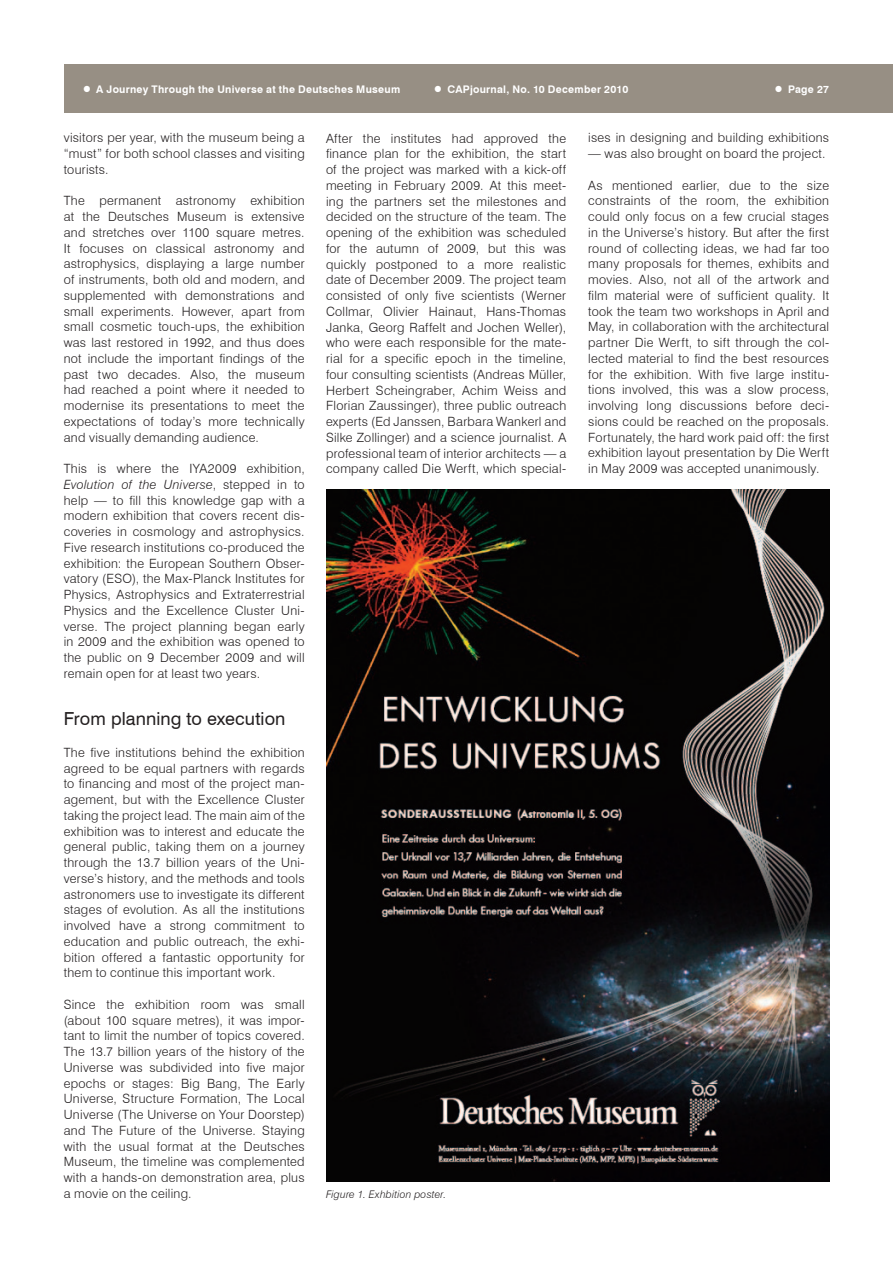
<style>
.page{position:relative;width:893px;height:1263px;background:#fff}
.page>*{position:absolute;margin:0;border:0;box-sizing:border-box;transform-origin:0 0}
.t1{font:18px "Swiss 721 BT";letter-spacing:.005em;color:#231f20}
.t2{font:300 12.75px/15.8px "Swiss 721 BT";letter-spacing:.02em;color:#231f20;text-align:justify}
.t3{font:700 10.5px "Swiss 721 BT";letter-spacing:.025em;color:#fff}
.t4{font:italic 300 10.5px "Swiss 721 BT";letter-spacing:.02em;color:#231f20}
.s1{font-size:21px}
.s2{font-style:italic}
</style>
<div class="page">
<div style="left:428px;top:64px;width:465px;height:49px;background:#978f84"></div>
<div style="left:64px;top:64px;width:365px;height:49px;background:#978f84"></div>
<img style="left:326px;top:489px;width:504px;height:692px">
<p class="t3" style="left:81px;top:83px;width:321px"><span class="s1">•</span> A Journey Through the Universe at the Deutsches Museum</p>
<p class="t3" style="left:432px;top:83px;width:198px"><span class="s1">•</span> CAPjournal, No. 10 December 2010</p>
<p class="t3" style="left:772px;top:83px;width:58px"><span class="s1">•</span> Page 27</p>
<p class="t2" style="left:326px;top:130px;width:242px">After the institutes had approved the finance plan for the exhibition, the start of the project was marked with a kick-off meeting in February 2009. At this meet&shy;ing the partners set the milestones and decided on the structure of the team. The opening of the exhibition was scheduled for the autumn of 2009, but this was quickly postponed to a more realistic date of December 2009. The project team consisted of only five scientists (Werner Collmar, Olivier Hainaut, Hans-Thomas Janka, Georg Raffelt and Jochen Weller), who were each responsible for the mate&shy;rial for a specific epoch in the timeline, four consulting scientists (Andreas Müller, Herbert Scheingraber, Achim Weiss and Florian Zaussinger), three public outreach experts (Ed Janssen, Barbara Wankerl and Silke Zollinger) and a science journalist. A professional team of interior architects — a company called Die Werft, which special-</p>
<p class="t2" style="left:588px;top:130px;width:242px">ises in designing and building exhibitions</p>
<p class="t2" style="left:588px;top:146px;width:239px">— was also brought on board the project.</p>
<p class="t2" style="left:588px;top:177px;width:242px">As mentioned earlier, due to the size constraints of the room, the exhibition could only focus on a few crucial stages in the Universe’s history. But after the first round of collecting ideas, we had far too many proposals for themes, exhibits and movies. Also, not all of the artwork and film material were of sufficient quality. It took the team two workshops in April and May, in collaboration with the architectural partner Die Werft, to sift through the col&shy;lected material to find the best resources for the exhibition. With five large institu&shy;tions involved, this was a slow process, involving long discussions before deci&shy;sions could be reached on the proposals.<br>Fortunately, the hard work paid off: the first exhibition layout presentation by Die Werft in May 2009 was accepted unanimously.</p>
<p class="t2" style="left:64px;top:130px;width:242px">visitors per year, with the museum being a “must” for both school classes and visiting tourists.</p>
<p class="t2" style="left:64px;top:193px;width:242px">The permanent astronomy exhibition at the Deutsches Museum is extensive and stretches over 1100 square metres.<br>It focuses on classical astronomy and astrophysics, displaying a large number of instruments, both old and modern, and supplemented with demonstrations and small experiments. However, apart from small cosmetic touch-ups, the exhibition was last restored in 1992, and thus does not include the important findings of the past two decades. Also, the museum had reached a point where it needed to modernise its presentations to meet the expectations of today’s more technically and visually demanding audience.</p>
<p class="t2" style="left:64px;top:461px;width:242px">This is where the IYA2009 exhibition, <span class="s2">Evolution of the Universe</span>, stepped in to help — to fill this knowledge gap with a modern exhibition that covers recent dis&shy;coveries in cosmology and astrophysics.<br>Five research institutions co-produced the exhibition: the European Southern Obser&shy;vatory (ESO), the Max-Planck Institutes for Physics, Astrophysics and Extraterrestrial Physics and the Excellence Cluster Uni&shy;verse. The project planning began early in 2009 and the exhibition was opened to the public on 9 December 2009 and will remain open for at least two years.</p>
<h1 class="t1" style="left:64px;top:708px;width:223px">From planning to execution</h1>
<p class="t2" style="left:64px;top:744px;width:242px">The five institutions behind the exhibition agreed to be equal partners with regards to financing and most of the project man&shy;agement, but with the Excellence Cluster taking the project lead. The main aim of the exhibition was to interest and educate the general public, taking them on a journey through the 13.7 billion years of the Uni&shy;verse’s history, and the methods and tools astronomers use to investigate its different stages of evolution. As all the institutions involved have a strong commitment to education and public outreach, the exhi&shy;bition offered a fantastic opportunity for them to continue this important work.</p>
<p class="t2" style="left:64px;top:996px;width:242px">Since the exhibition room was small (about 100 square metres), it was impor&shy;tant to limit the number of topics covered.<br>The 13.7 billion years of the history of the Universe was subdivided into five major epochs or stages: Big Bang, The Early Universe, Structure Formation, The Local Universe (The Universe on Your Doorstep) and The Future of the Universe. Staying with the usual format at the Deutsches Museum, the timeline was complemented with a hands-on demonstration area, plus a movie on the ceiling.</p>
<p class="t4" style="left:326px;top:1188px;width:122px">Figure 1. Exhbition poster.</p>
</div>
